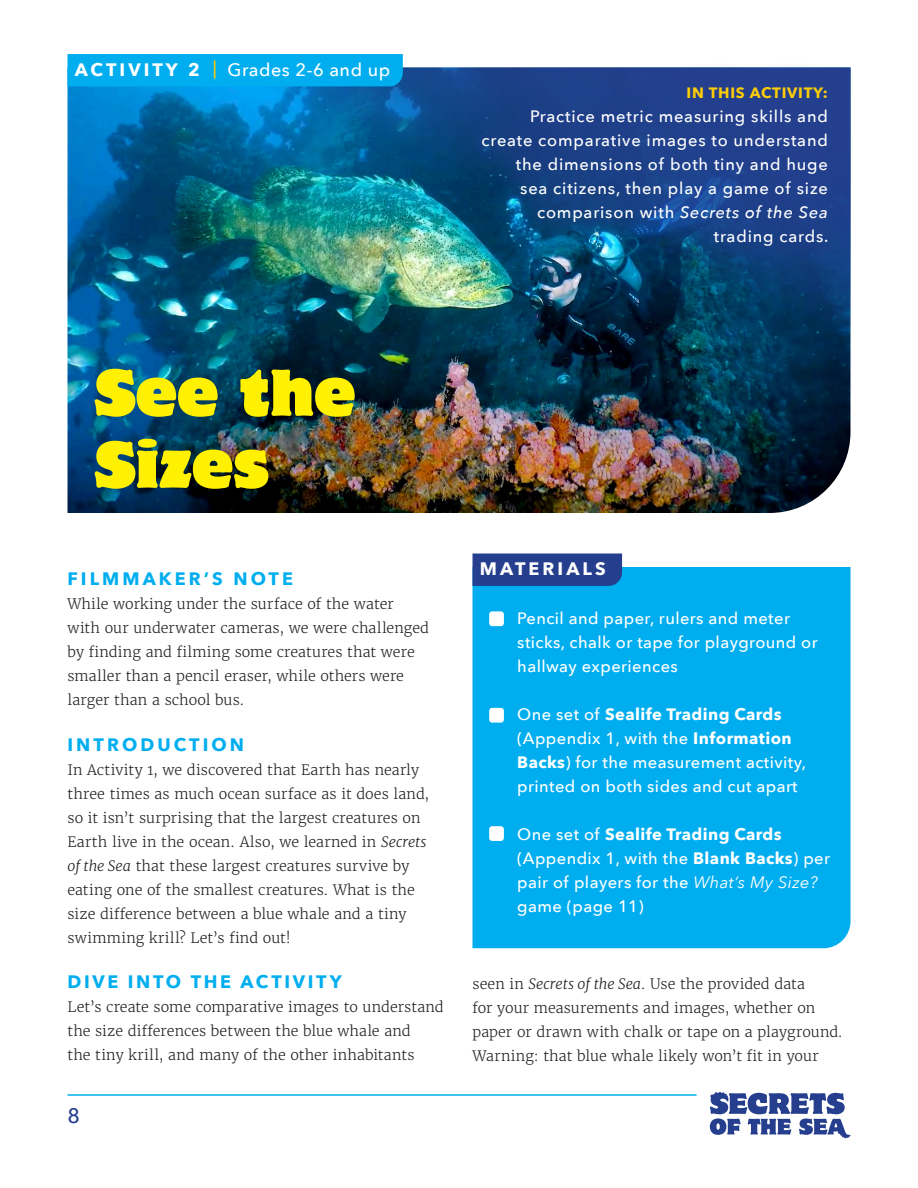
<style>
.page{position:relative;width:918px;height:1188px;background:#fff}
.page>*{position:absolute;margin:0;border:0;box-sizing:border-box;transform-origin:0 0}
.t1{font:58.5px/72px "Motter Corpus Std";color:#fff101}
.t2{font:500 21px "Avenir Next";color:#253f8e}
.t3{font:700 18px "Avenir Next";letter-spacing:.17em;color:#00aeef}
.t4{font:500 18px "Avenir Next";letter-spacing:.03em;color:#fff}
.t5{font:700 18px "Avenir Next";letter-spacing:.145em;color:#00aeef}
.t6{font:700 18px "Avenir Next";letter-spacing:.17em;color:#fff}
.t7{font:500 16.5px/24px "Avenir Next";letter-spacing:.025em;color:#fff}
.t8{font:500 16.5px/24px "Avenir Next";letter-spacing:.05em;color:#fff;text-align:right}
.t9{font:700 15px "Avenir Next";letter-spacing:.05em;color:#fecd08}
.t10{font:300 14.25px/24px "Merriweather";letter-spacing:.005em;color:#231f20}
.s1{font-weight:700}
.s2{color:#fecd08}
.s3{font-style:italic}
.s4{font-weight:400;font-style:italic}
</style>
<div class="page">
<svg style="left:710px;top:1092px;width:141px;height:47px"></svg>
<hr style="left:68px;top:1094px;width:629px;height:2px;background:#00aeef">
<div style="left:472px;top:567px;width:378px;height:381px;background:#00aeef"></div>
<div style="left:489px;top:611px;width:15px;height:15px;background:#fff;border-radius:3px"></div>
<div style="left:489px;top:708px;width:15px;height:15px;background:#fff;border-radius:3px"></div>
<div style="left:489px;top:826px;width:15px;height:15px;background:#fff;border-radius:3px"></div>
<div style="left:472px;top:554px;width:150px;height:32px;background:#253f8e"></div>
<img style="left:68px;top:68px;width:782px;height:445px">
<div style="left:458px;top:62px;width:394px;height:208px;background:#253f8e;opacity:.75"></div>
<div style="left:68px;top:54px;width:335px;height:32px;background:#00aeef"></div>
<p class="t4" style="left:75px;top:54px;width:317px"><span class="s1">ACTIVITY 2</span> <span class="s2">|</span> Grades 2-6 and up</p>
<p class="t9" style="left:687px;top:80px;width:143px">IN THIS ACTIVITY:</p>
<p class="t8" style="left:482px;top:104px;width:348px">Practice metric measuring skills and create comparative images to understand the dimensions of both tiny and huge<br>sea citizens, then play a game of size comparison with <span class="s3">Secrets of the Sea </span>trading cards.</p>
<h1 class="t1" style="left:94px;top:357px;width:263px">See the<br>Sizes</h1>
<p class="t3" style="left:68px;top:563px;width:227px">FILMMAKER’S NOTE</p>
<p class="t10" style="left:68px;top:592px;width:363px">While working under the surface of the water with our underwater cameras, we were challenged by finding and filming some creatures that were smaller than a pencil eraser, while others were larger than a school bus.</p>
<p class="t3" style="left:68px;top:729px;width:178px">INTRODUCTION</p>
<p class="t10" style="left:68px;top:758px;width:363px">In Activity 1, we discovered that Earth has nearly three times as much ocean surface as it does land, so it isn’t surprising that the largest creatures on Earth live in the ocean. Also, we learned in <span class="s3">Secrets of the Sea</span> that these largest creatures survive by eating one of the smallest creatures. What is the size difference between a blue whale and a tiny swimming krill? Let’s find out!</p>
<p class="t5" style="left:68px;top:966px;width:276px">DIVE INTO THE ACTIVITY</p>
<p class="t10" style="left:68px;top:995px;width:378px">Let’s create some comparative images to understand the size differences between the blue whale and<br>the tiny krill, and many of the other inhabitants</p>
<h2 class="t2" style="left:68px;top:1098px;width:14px">8</h2>
<p class="t6" style="left:480px;top:553px;width:127px">MATERIALS</p>
<p class="t7" style="left:517px;top:606px;width:302px">Pencil and paper, rulers and meter sticks, chalk or tape for playground or hallway experiences</p>
<p class="t7" style="left:517px;top:702px;width:290px">One set of <span class="s1">Sealife Trading Cards </span>(Appendix 1, with the <span class="s1">Information Backs</span>) for the measurement activity, printed on both sides and cut apart</p>
<p class="t7" style="left:517px;top:822px;width:314px">One set of <span class="s1">Sealife Trading Cards </span>(Appendix 1, with the <span class="s1">Blank Backs</span>) per pair of players for the <span class="s4">What’s My Size? </span>game (page 11)</p>
<p class="t10" style="left:472px;top:972px;width:372px">seen in <span class="s3">Secrets of the Sea</span>. Use the provided data<br>for your measurements and images, whether on paper or drawn with chalk or tape on a playground.<br>Warning: that blue whale likely won’t fit in your</p>
</div>
